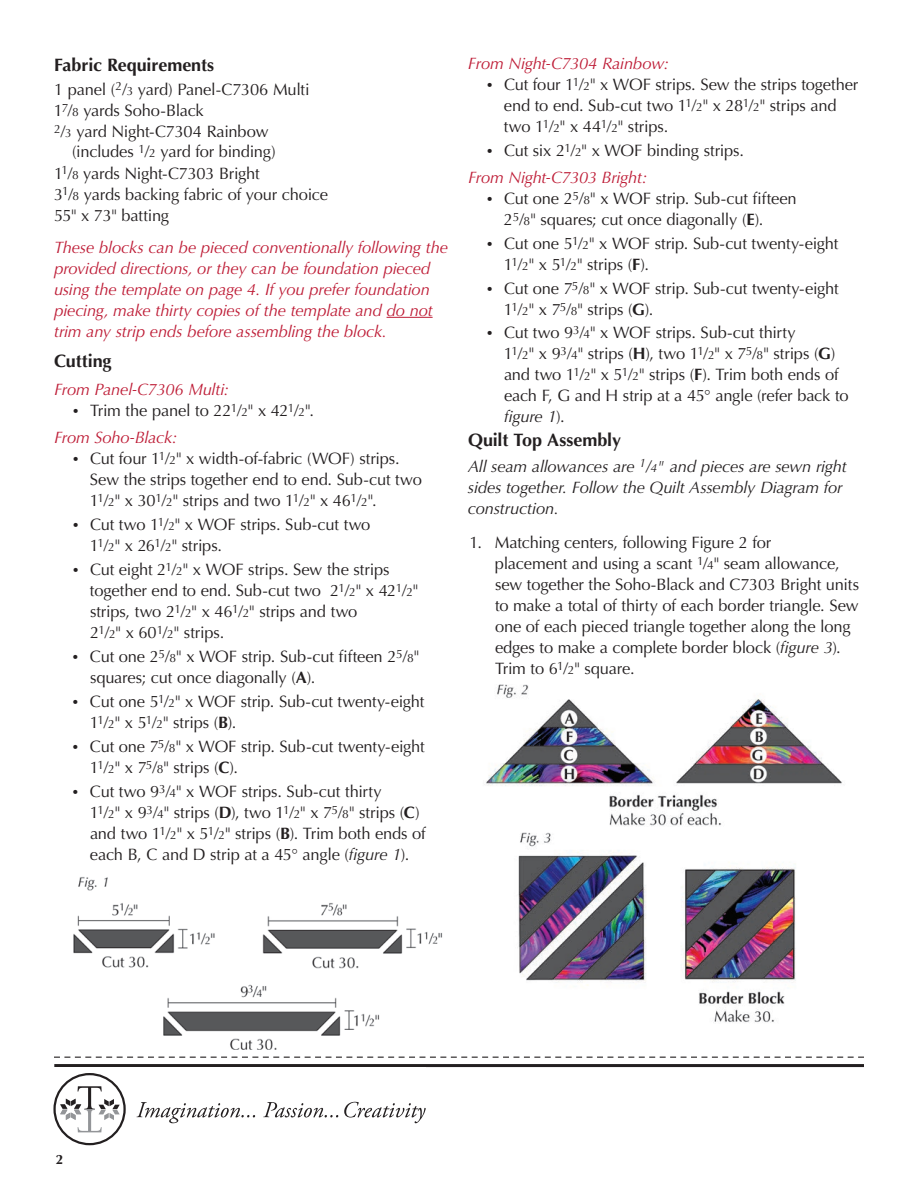
<style>
.page{position:relative;width:918px;height:1188px;background:#fff}
.page>*{position:absolute;margin:0;border:0;box-sizing:border-box;transform-origin:0 0}
.instruction_subhead{font:700 18px "Optima";letter-spacing:-.005em;color:#231f20}
.cutting_instruction{font:16.5px/21px "Optima";letter-spacing:-.01em;color:#231f20}
.numbered_instruction{font:16.5px/21px "Optima";letter-spacing:-.015em;color:#231f20}
.instruction_subhead-2{font:italic 16.5px/21px "Optima";letter-spacing:-.01em;color:#be1c36}
.yardages{font:16.5px/19.8px "Optima";letter-spacing:-.015em;color:#231f20}
.numbered_instruction-2{font:italic 16.5px/21px "Optima";letter-spacing:-.01em;color:#231f20}
.cutting_fabric__from{font:italic 16.5px "Optima";letter-spacing:-.015em;color:#be1c36}
.t1{font:700 13.5px "Optima";color:#231f20}
.s1{font-size:12px}
.s2{font-weight:700}
.s3{font-style:italic}
</style>
<div class="page">
<hr style="left:387px;top:317px;width:46px;height:1px;background:#be1c36">
<hr style="left:54px;top:1064px;width:810px;height:3px;background:#231f20">
<svg style="left:54px;top:1057px;width:810px;height:1px"></svg>
<svg style="left:60px;top:1086px;width:60px;height:46px"></svg>
<div style="left:53px;top:1073px;width:73px;height:72px;border:2px solid #231f20;border-radius:50%"></div>
<svg style="left:137px;top:1102px;width:118px;height:21px"></svg>
<svg style="left:263px;top:1102px;width:75px;height:15px"></svg>
<svg style="left:344px;top:1102px;width:82px;height:21px"></svg>
<img style="left:484px;top:684px;width:358px;height:142px">
<img style="left:518px;top:832px;width:278px;height:191px">
<img style="left:163px;top:984px;width:217px;height:65px">
<img style="left:73px;top:877px;width:370px;height:92px">
<p class="instruction_subhead" style="left:54px;top:54px;width:162px">Fabric Requirements</p>
<p class="yardages" style="left:54px;top:80px;width:257px">1 panel (<sup>2</sup>/<span class="s1">3</span> yard) Panel-C7306 Multi</p>
<p class="yardages" style="left:54px;top:101px;width:151px">1<sup>7</sup>/<span class="s1">8</span> yards Soho-Black</p>
<p class="yardages" style="left:72px;top:122px;width:205px;text-indent:-18px"><sup>2</sup>/<span class="s1">3</span> yard Night-C7304 Rainbow (includes <sup>1</sup>/<span class="s1">2</span> yard for binding)</p>
<p class="yardages" style="left:54px;top:163px;width:207px">1<sup>1</sup>/<span class="s1">8</span> yards Night-C7303 Bright</p>
<p class="yardages" style="left:54px;top:185px;width:276px">3<sup>1</sup>/<span class="s1">8</span> yards backing fabric of your choice</p>
<p class="yardages" style="left:54px;top:206px;width:117px">55" x 73" batting</p>
<p class="instruction_subhead-2" style="left:54px;top:237px;width:396px">These blocks can be pieced conventionally following the provided directions, or they can be foundation pieced using the template on page 4. If you prefer foundation piecing, make thirty copies of the template and do not trim any strip ends before assembling the block.</p>
<p class="instruction_subhead" style="left:54px;top:350px;width:59px">Cutting</p>
<p class="cutting_fabric__from" style="left:54px;top:380px;width:176px">From Panel-C7306 Multi:</p>
<p class="cutting_instruction" style="left:72px;top:400px;width:244px"><span class="s1">•</span> Trim the panel to 22<sup>1</sup>/<span class="s1">2</span>" x 42<sup>1</sup>/<span class="s1">2</span>".</p>
<p class="cutting_fabric__from" style="left:54px;top:428px;width:125px">From Soho-Black:</p>
<p class="cutting_instruction" style="left:90px;top:448px;width:333px;text-indent:-18px"><span class="s1">•</span> Cut four 1<sup>1</sup>/<span class="s1">2</span>" x width-of-fabric (WOF) strips.<br>Sew the strips together end to end. Sub-cut two<br>1<sup>1</sup>/<span class="s1">2</span>" x 30<sup>1</sup>/<span class="s1">2</span>" strips and two 1<sup>1</sup>/<span class="s1">2</span>" x 46<sup>1</sup>/<span class="s1">2</span>".</p>
<p class="cutting_instruction" style="left:90px;top:514px;width:282px;text-indent:-18px"><span class="s1">•</span> Cut two 1<sup>1</sup>/<span class="s1">2</span>" x WOF strips. Sub-cut two<br>1<sup>1</sup>/<span class="s1">2</span>" x 26<sup>1</sup>/<span class="s1">2</span>" strips.</p>
<p class="cutting_instruction" style="left:90px;top:559px;width:330px;text-indent:-18px"><span class="s1">•</span> Cut eight 2<sup>1</sup>/<span class="s1">2</span>" x WOF strips. Sew the strips together end to end. Sub-cut two 2<sup>1</sup>/<span class="s1">2</span>" x 42<sup>1</sup>/<span class="s1">2</span>" strips, two 2<sup>1</sup>/<span class="s1">2</span>" x 46<sup>1</sup>/<span class="s1">2</span>" strips and two<br>2<sup>1</sup>/<span class="s1">2</span>" x 60<sup>1</sup>/<span class="s1">2</span>" strips.</p>
<p class="cutting_instruction" style="left:90px;top:646px;width:331px;text-indent:-18px"><span class="s1">•</span> Cut one 2<sup>5</sup>/<span class="s1">8</span>" x WOF strip. Sub-cut fifteen 2<sup>5</sup>/<span class="s1">8</span>" squares; cut once diagonally (<span class="s2">A</span>).</p>
<p class="cutting_instruction" style="left:90px;top:691px;width:336px;text-indent:-18px"><span class="s1">•</span> Cut one 5<sup>1</sup>/<span class="s1">2</span>" x WOF strip. Sub-cut twenty-eight<br>1<sup>1</sup>/<span class="s1">2</span>" x 5<sup>1</sup>/<span class="s1">2</span>" strips (<span class="s2">B</span>).</p>
<p class="cutting_instruction" style="left:90px;top:736px;width:336px;text-indent:-18px"><span class="s1">•</span> Cut one 7<sup>5</sup>/<span class="s1">8</span>" x WOF strip. Sub-cut twenty-eight<br>1<sup>1</sup>/<span class="s1">2</span>" x 7<sup>5</sup>/<span class="s1">8</span>" strips (<span class="s2">C</span>).</p>
<p class="cutting_instruction" style="left:90px;top:781px;width:337px;text-indent:-18px"><span class="s1">•</span> Cut two 9<sup>3</sup>/<span class="s1">4</span>" x WOF strips. Sub-cut thirty<br>1<sup>1</sup>/<span class="s1">2</span>" x 9<sup>3</sup>/<span class="s1">4</span>" strips (<span class="s2">D</span>), two 1<sup>1</sup>/<span class="s1">2</span>" x 7<sup>5</sup>/<span class="s1">8</span>" strips (<span class="s2">C</span>) and two 1<sup>1</sup>/<span class="s1">2</span>" x 5<sup>1</sup>/<span class="s1">2</span>" strips (<span class="s2">B</span>). Trim both ends of each B, C and D strip at a 45° angle (<span class="s3">figure 1</span>).</p>
<p class="cutting_fabric__from" style="left:468px;top:54px;width:203px">From Night-C7304 Rainbow:</p>
<p class="cutting_instruction" style="left:504px;top:74px;width:356px;text-indent:-18px"><span class="s1">•</span> Cut four 1<sup>1</sup>/<span class="s1">2</span>" x WOF strips. Sew the strips together end to end. Sub-cut two 1<sup>1</sup>/<span class="s1">2</span>" x 28<sup>1</sup>/<span class="s1">2</span>" strips and two 1<sup>1</sup>/<span class="s1">2</span>" x 44<sup>1</sup>/<span class="s1">2</span>" strips.</p>
<p class="cutting_instruction" style="left:486px;top:140px;width:260px"><span class="s1">•</span> Cut six 2<sup>1</sup>/<span class="s1">2</span>" x WOF binding strips.</p>
<p class="cutting_fabric__from" style="left:468px;top:168px;width:181px">From Night-C7303 Bright:</p>
<p class="cutting_instruction" style="left:504px;top:188px;width:294px;text-indent:-18px"><span class="s1">•</span> Cut one 2<sup>5</sup>/<span class="s1">8</span>" x WOF strip. Sub-cut fifteen<br>2<sup>5</sup>/<span class="s1">8</span>" squares; cut once diagonally (<span class="s2">E</span>).</p>
<p class="cutting_instruction" style="left:504px;top:233px;width:336px;text-indent:-18px"><span class="s1">•</span> Cut one 5<sup>1</sup>/<span class="s1">2</span>" x WOF strip. Sub-cut twenty-eight<br>1<sup>1</sup>/<span class="s1">2</span>" x 5<sup>1</sup>/<span class="s1">2</span>" strips (<span class="s2">F</span>).</p>
<p class="cutting_instruction" style="left:504px;top:278px;width:336px;text-indent:-18px"><span class="s1">•</span> Cut one 7<sup>5</sup>/<span class="s1">8</span>" x WOF strip. Sub-cut twenty-eight<br>1<sup>1</sup>/<span class="s1">2</span>" x 7<sup>5</sup>/<span class="s1">8</span>" strips (<span class="s2">G</span>).</p>
<p class="cutting_instruction" style="left:504px;top:322px;width:346px;text-indent:-18px"><span class="s1">•</span> Cut two 9<sup>3</sup>/<span class="s1">4</span>" x WOF strips. Sub-cut thirty<br>1<sup>1</sup>/<span class="s1">2</span>" x 9<sup>3</sup>/<span class="s1">4</span>" strips (<span class="s2">H</span>), two 1<sup>1</sup>/<span class="s1">2</span>" x 7<sup>5</sup>/<span class="s1">8</span>" strips (<span class="s2">G</span>) and two 1<sup>1</sup>/<span class="s1">2</span>" x 5<sup>1</sup>/<span class="s1">2</span>" strips (<span class="s2">F</span>). Trim both ends of each F, G and H strip at a 45° angle (refer back to <span class="s3">figure 1</span>).</p>
<p class="instruction_subhead" style="left:468px;top:429px;width:155px">Quilt Top Assembly</p>
<p class="numbered_instruction-2" style="left:468px;top:456px;width:380px">All seam allowances are <sup>1</sup>/<span class="s1">4</span>" and pieces are sewn right sides together. Follow the Quilt Assembly Diagram for construction.</p>
<p class="numbered_instruction" style="left:495px;top:532px;width:366px;text-indent:-25px">1. Matching centers, following Figure 2 for<br>placement and using a scant <sup>1</sup>/<span class="s1">4</span>" seam allowance, sew together the Soho-Black and C7303 Bright units to make a total of thirty of each border triangle. Sew one of each pieced triangle together along the long edges to make a complete border block (<span class="s3">figure 3</span>).<br>Trim to 6<sup>1</sup>/<span class="s1">2</span>" square.</p>
<p class="t1" style="left:56px;top:1152px;width:9px">2</p>
</div>
